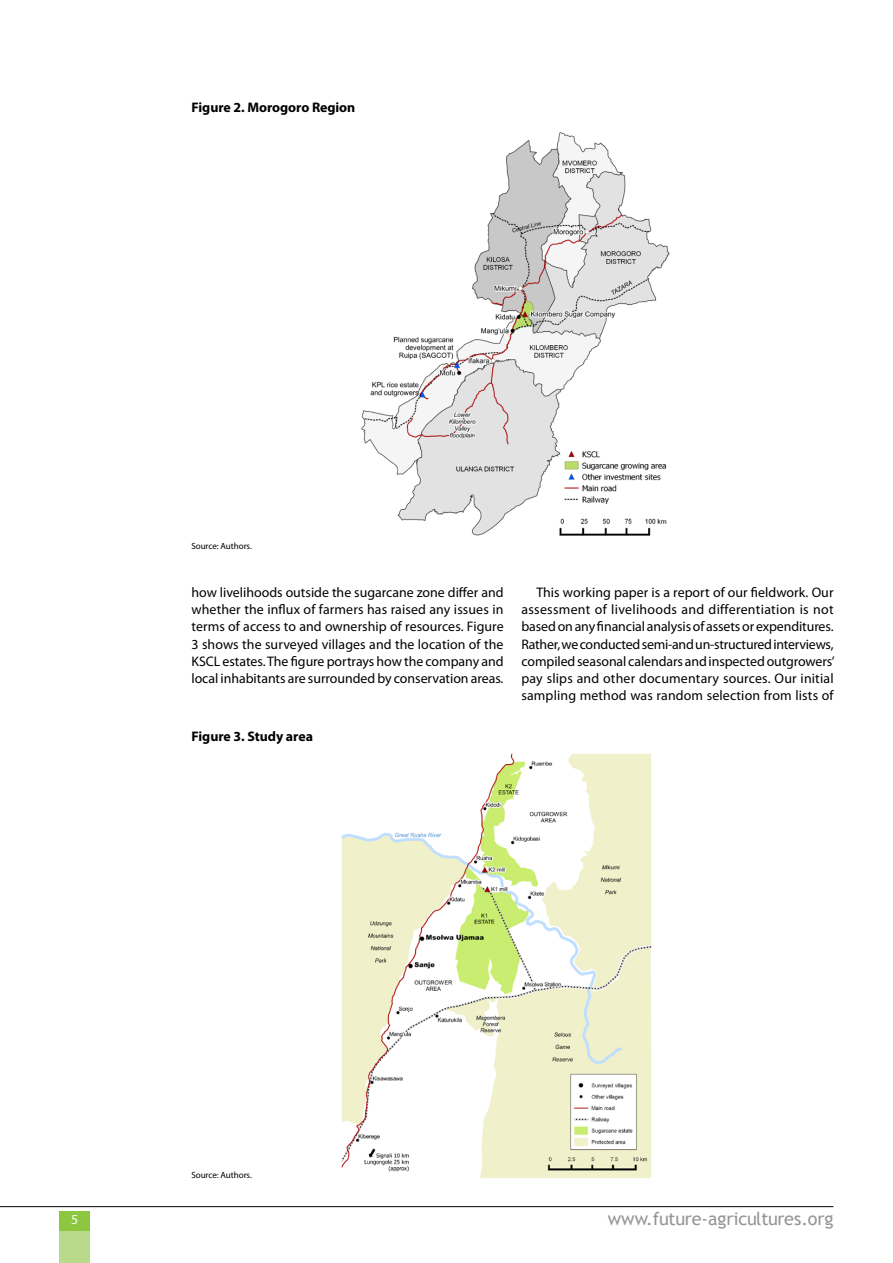
<style>
.page{position:relative;width:893px;height:1263px;background:#fff}
.page>*{position:absolute;margin:0;border:0;box-sizing:border-box;transform-origin:0 0}
.t1{font:18px "Trebuchet MS";letter-spacing:-.015em;color:#939598}
.t2{font:13.8px/17.2px "Myriad Pro";letter-spacing:.005em;color:#000;text-align:justify}
.t3{font:700 13.8px "Myriad Pro";letter-spacing:-.005em;color:#000}
.t4{font:13.8px "Myriad Pro";color:#fff}
.t5{font:9px "Myriad Pro";letter-spacing:-.005em;color:#000}
</style>
<div class="page">
<hr style="left:0;top:1206px;width:833px;height:1px;background:#000">
<div style="left:60px;top:1211px;width:30px;height:19px;background:#8dc63f"></div>
<div style="left:60px;top:1231px;width:30px;height:32px;background:#b9da8a"></div>
<img style="left:361px;top:132px;width:309px;height:404px">
<img style="left:341px;top:753px;width:311px;height:425px">
<p class="t3" style="left:192px;top:98px;width:165px">Figure 2. Morogoro Region</p>
<p class="t5" style="left:191px;top:540px;width:62px">Source: Authors.</p>
<p class="t2" style="left:192px;top:583px;width:314px">how livelihoods outside the sugarcane zone differ and whether the influx of farmers has raised any issues in terms of access to and ownership of resources. Figure 3 shows the surveyed villages and the location of the KSCL estates. The figure portrays how the company and local inhabitants are surrounded by conservation areas.</p>
<p class="t2" style="left:521px;top:583px;width:315px;text-indent:15px">This working paper is a report of our fieldwork. Our assessment of livelihoods and differentiation is not based on any financial analysis of assets or expenditures.<br>Rather, we conducted semi-and un-structured interviews, compiled seasonal calendars and inspected outgrowers’ pay slips and other documentary sources. Our initial sampling method was random selection from lists of</p>
<p class="t3" style="left:192px;top:728px;width:123px">Figure 3. Study area</p>
<p class="t5" style="left:191px;top:1170px;width:62px">Source: Authors.</p>
<p class="t4" style="left:71px;top:1211px;width:9px">5</p>
<h1 class="t1" style="left:608px;top:1208px;width:227px">www.future-agricultures.org</h1>
</div>
